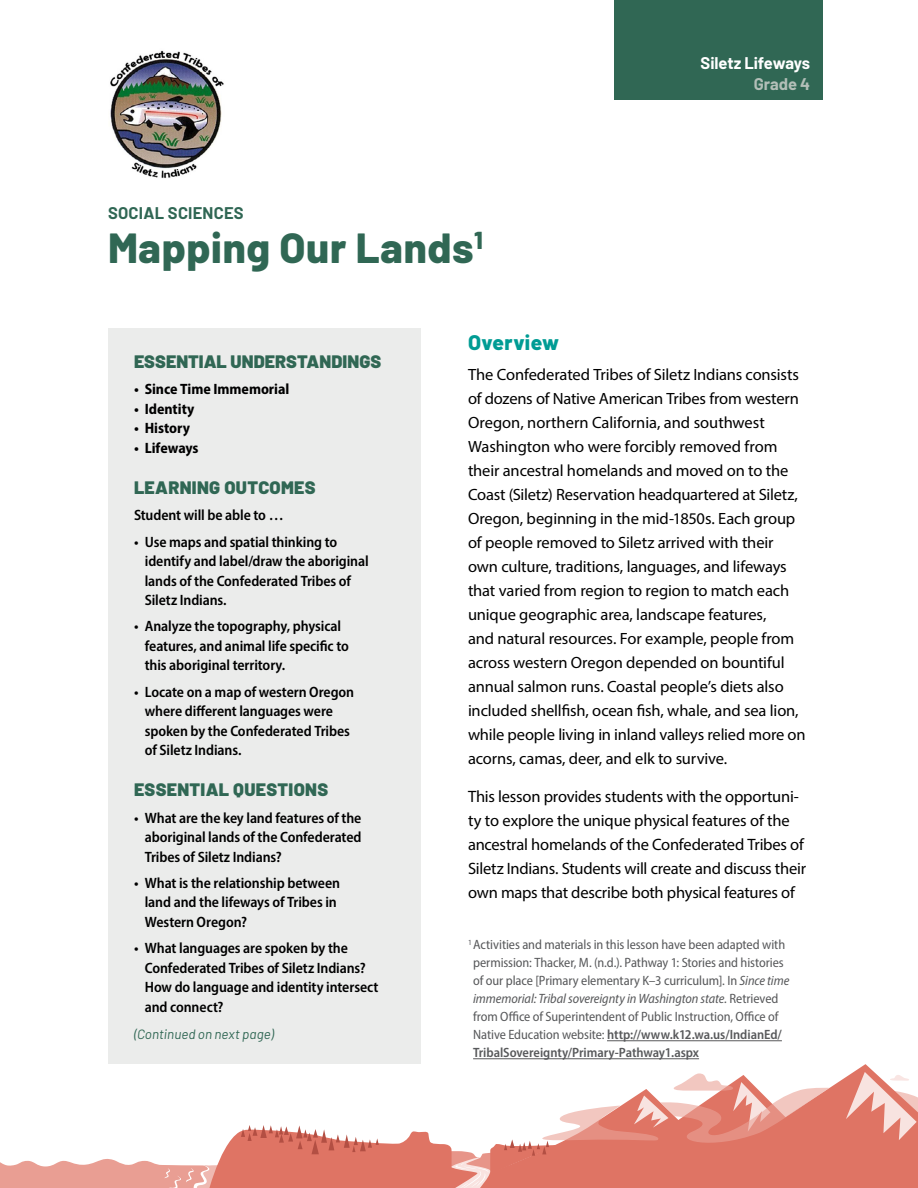
<style>
.page{position:relative;width:918px;height:1188px;background:#fff}
.page>*{position:absolute;margin:0;border:0;box-sizing:border-box;transform-origin:0 0}
.Main_Header{font:800 42px "Barlow";letter-spacing:.015em;color:#306754}
.Section_Header{font:800 21px "Barlow";letter-spacing:.02em;color:#009c94}
.Sidebar_Header{font:900 18px "Barlow";letter-spacing:.015em;color:#306754}
.Body{font:16.5px/24px "Myriad Pro";letter-spacing:-.015em;color:#000}
.t1{font:700 16.5px "Barlow";letter-spacing:-.005em;color:#fff}
.Subhead_3{font:700 16.5px "Barlow";letter-spacing:.015em;color:#306754}
.t2{font:700 16.5px "Barlow";color:#b3bfb8}
.Body-2{font:16.35px/24px "Myriad Pro";letter-spacing:-.01em;color:#000}
.Sidebar_Bullets{font:600 semi-condensed 15px/19.5px "Myriad Pro";letter-spacing:-.005em;color:#000}
.t3{font:700 semi-condensed 15px "Myriad Pro";letter-spacing:-.005em;color:#000}
.Body-3{font:semi-condensed 13.5px/18px "Myriad Pro";letter-spacing:-.005em;color:#58595b}
.Sidebar_Header-2{font:italic 13.5px "Barlow";letter-spacing:.005em;color:#306754}
.s1{font-style:italic}
.s2{font-weight:600}
</style>
<div class="page">
<svg style="left:0;top:1159px;width:205px;height:29px"></svg>
<svg style="left:205px;top:1064px;width:669px;height:124px"></svg>
<svg style="left:241px;top:1125px;width:138px;height:29px"></svg>
<svg style="left:438px;top:1072px;width:480px;height:116px"></svg>
<div style="left:615px;top:0;width:208px;height:99px;background:#306754"></div>
<div style="left:108px;top:329px;width:312px;height:735px;background:#ebeceb"></div>
<img style="left:110px;top:50px;width:114px;height:129px">
<hr style="left:607px;top:1040px;width:175px;height:1px;background:#58595b">
<hr style="left:473px;top:1058px;width:226px;height:1px;background:#58595b">
<p class="Subhead_3" style="left:108px;top:201px;width:137px">SOCIAL SCIENCES</p>
<p class="Main_Header" style="left:108px;top:216px;width:376px">Mapping Our Lands<sup>1</sup></p>
<p class="t1" style="left:701px;top:51px;width:111px">Siletz Lifeways</p>
<p class="t2" style="left:754px;top:72px;width:58px">Grade 4</p>
<p class="Sidebar_Header" style="left:134px;top:348px;width:249px">ESSENTIAL UNDERSTANDINGS</p>
<p class="t3" style="left:134px;top:380px;width:157px">• Since Time Immemorial</p>
<p class="t3" style="left:134px;top:399px;width:62px">• Identity</p>
<p class="t3" style="left:134px;top:419px;width:58px">• History</p>
<p class="t3" style="left:134px;top:438px;width:66px">• Lifeways</p>
<p class="Sidebar_Header" style="left:134px;top:474px;width:183px">LEARNING OUTCOMES</p>
<p class="Sidebar_Bullets" style="left:134px;top:505px;width:151px">Student will be able to …</p>
<p class="Sidebar_Bullets" style="left:145px;top:532px;width:225px;text-indent:-11px">• Use maps and spatial thinking to identify and label/draw the aboriginal lands of the Confederated Tribes of<br>Siletz Indians.</p>
<p class="Sidebar_Bullets" style="left:145px;top:616px;width:206px;text-indent:-11px">• Analyze the topography, physical features, and animal life specific to this aboriginal territory.</p>
<p class="Sidebar_Bullets" style="left:145px;top:682px;width:211px;text-indent:-11px">• Locate on a map of western Oregon where different languages were spoken by the Confederated Tribes of Siletz Indians.</p>
<p class="Sidebar_Header" style="left:134px;top:776px;width:196px">ESSENTIAL QUESTIONS</p>
<p class="Sidebar_Bullets" style="left:145px;top:808px;width:218px;text-align:justify;text-indent:-11px">• What are the key land features of the aboriginal lands of the Confederated Tribes of Siletz Indians?</p>
<p class="Sidebar_Bullets" style="left:145px;top:873px;width:197px;text-indent:-11px">• What is the relationship between land and the lifeways of Tribes in<br>Western Oregon?</p>
<p class="Sidebar_Bullets" style="left:145px;top:938px;width:235px;text-indent:-11px">• What languages are spoken by the<br>Confederated Tribes of Siletz Indians?<br>How do language and identity intersect and connect?</p>
<p class="Sidebar_Header-2" style="left:134px;top:1025px;width:141px">(Continued on next page)</p>
<p class="Section_Header" style="left:468px;top:326px;width:93px">Overview</p>
<p class="Body-2" style="left:468px;top:363px;width:339px">The Confederated Tribes of Siletz Indians consists of dozens of Native American Tribes from western Oregon, northern California, and southwest Washington who were forcibly removed from their ancestral homelands and moved on to the Coast (Siletz) Reservation headquartered at Siletz, Oregon, beginning in the mid-1850s. Each group of people removed to Siletz arrived with their own culture, traditions, languages, and lifeways that varied from region to region to match each unique geographic area, landscape features,<br>and natural resources. For example, people from across western Oregon depended on bountiful annual salmon runs. Coastal people’s diets also included shellfish, ocean fish, whale, and sea lion, while people living in inland valleys relied more on acorns, camas, deer, and elk to survive.</p>
<p class="Body" style="left:468px;top:784px;width:340px">This lesson provides students with the opportuni&shy;ty to explore the unique physical features of the ancestral homelands of the Confederated Tribes of Siletz Indians. Students will create and discuss their own maps that describe both physical features of</p>
<p class="Body-3" style="left:473px;top:936px;width:318px;text-indent:-5px"><sup>1</sup> Activities and materials in this lesson have been adapted with permission: Thacker, M. (n.d.). Pathway 1: Stories and histories of our place [Primary elementary K–3 curriculum]. In <span class="s1">Since time immemorial: Tribal sovereignty in Washington state.</span> Retrieved from Office of Superintendent of Public Instruction, Office of Native Education website: <span class="s2">http://www.k12.wa.us/IndianEd/ TribalSovereignty/Primary-Pathway1.aspx</span></p>
</div>
